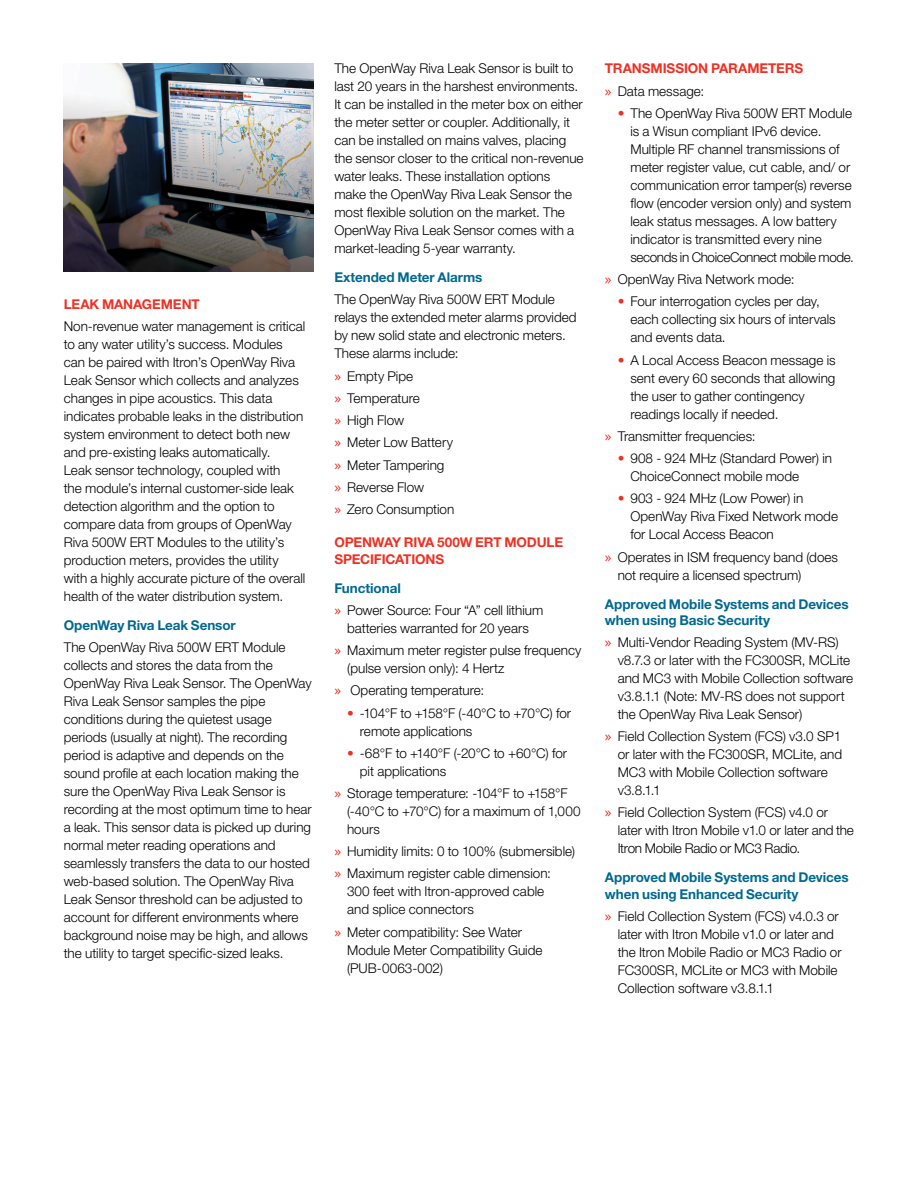
<style>
.page{position:relative;width:918px;height:1188px;background:#fff}
.page>*{position:absolute;margin:0;border:0;box-sizing:border-box;transform-origin:0 0}
.t1{font:300 13.5px/18px "Helvetica Neue LT Std";color:#000}
.t2{font:700 13.5px/16.2px "Helvetica Neue LT Std";letter-spacing:-.005em;color:#006991}
.t3{font:700 13.5px/16.2px "Helvetica Neue LT Std";letter-spacing:-.01em;color:#ee3124}
.s1{font-family:"Lucida Grande";font-weight:400;color:#ee3124}
.s2{font-weight:700;color:#006991}
.s3{font-weight:700;color:#ee3124}
.s4{font-family:"Lucida Grande";font-weight:400}
.s5{font-weight:300;color:#000}
</style>
<div class="page">
<img style="left:64px;top:64px;width:249px;height:207px">
<p class="t3" style="left:64px;top:296px;width:137px">LEAK MANAGEMENT</p>
<p class="t1" style="left:64px;top:317px;width:243px">Non-revenue water management is critical to any water utility’s success. Modules can be paired with Itron’s OpenWay Riva Leak Sensor which collects and analyzes changes in pipe acoustics. This data indicates probable leaks in the distribution system environment to detect both new and pre-existing leaks automatically.<br>Leak sensor technology, coupled with<br>the module’s internal customer-side leak detection algorithm and the option to compare data from groups of OpenWay Riva 500W ERT Modules to the utility’s production meters, provides the utility with a highly accurate picture of the overall health of the water distribution system.</p>
<p class="t2" style="left:64px;top:617px;width:173px">OpenWay Riva Leak Sensor</p>
<p class="t1" style="left:64px;top:638px;width:250px">The OpenWay Riva 500W ERT Module collects and stores the data from the OpenWay Riva Leak Sensor. The OpenWay Riva Leak Sensor samples the pipe conditions during the quietest usage periods (usually at night). The recording period is adaptive and depends on the sound profile at each location making the sure the OpenWay Riva Leak Sensor is recording at the most optimum time to hear a leak. This sensor data is picked up during normal meter reading operations and seamlessly transfers the data to our hosted web-based solution. The OpenWay Riva Leak Sensor threshold can be adjusted to account for different environments where background noise may be high, and allows the utility to target specific-sized leaks.</p>
<p class="t1" style="left:334px;top:59px;width:251px">The OpenWay Riva Leak Sensor is built to last 20 years in the harshest environments.<br>It can be installed in the meter box on either the meter setter or coupler. Additionally, it can be installed on mains valves, placing the sensor closer to the critical non-revenue water leaks. These installation options make the OpenWay Riva Leak Sensor the most flexible solution on the market. The OpenWay Riva Leak Sensor comes with a market-leading 5-year warranty.</p>
<p class="t2" style="left:334px;top:269px;width:150px">Extended Meter Alarms</p>
<p class="t1" style="left:334px;top:290px;width:244px">The OpenWay Riva 500W ERT Module relays the extended meter alarms provided by new solid state and electronic meters.<br>These alarms include:</p>
<p class="t1" style="left:334px;top:364px;width:122px;line-height:22.2px"><span class="s1">»</span> Empty Pipe<br><span class="s1">»</span> Temperature<br><span class="s1">»</span> High Flow<br><span class="s1">»</span> Meter Low Battery <span class="s1">»</span> Meter Tampering <span class="s1">»</span> Reverse Flow<br><span class="s1">»</span> Zero Consumption</p>
<p class="t3" style="left:334px;top:534px;width:230px">OPENWAY RIVA 500W ERT MODULE<br>SPECIFICATIONS</p>
<p class="t1" style="left:334px;top:576px;width:211px;line-height:22.2px"><span class="s2">Functional<br></span><span class="s1">»</span> Power Source: Four “A” cell lithium</p>
<p class="t1" style="left:334px;top:617px;width:248px;line-height:22.2px;text-indent:13px">batteries warranted for 20 years<br><span class="s1">»</span> Maximum meter register pulse frequency</p>
<p class="t1" style="left:334px;top:657px;width:172px;line-height:22.2px;text-indent:13px">(pulse version only): 4 Hertz <span class="s1">»</span> Operating temperature:</p>
<p class="t1" style="left:360px;top:703px;width:213px;text-indent:-13px"><span class="s3">•</span> -104°F to +158°F (-40°C to +70°C) for remote applications</p>
<p class="t1" style="left:360px;top:744px;width:209px;text-indent:-13px"><span class="s3">•</span> -68°F to +140°F (-20°C to +60°C) for pit applications</p>
<p class="t1" style="left:347px;top:784px;width:235px;text-indent:-13px"><span class="s1">»</span> Storage temperature: -104°F to +158°F (-40°C to +70°C) for a maximum of 1,000 hours</p>
<p class="t1" style="left:334px;top:840px;width:242px;line-height:22.2px"><span class="s1">»</span> Humidity limits: 0 to 100% (submersible) <span class="s1">»</span> Maximum register cable dimension:</p>
<p class="t1" style="left:347px;top:882px;width:199px">300 feet with Itron-approved cable and splice connectors</p>
<p class="t1" style="left:347px;top:923px;width:197px;text-indent:-13px"><span class="s1">»</span> Meter compatibility: See Water<br>Module Meter Compatibility Guide (PUB-0063-002)</p>
<p class="t3" style="left:605px;top:57px;width:200px;line-height:22.2px">TRANSMISSION PARAMETERS <span class="s4">»</span> <span class="s5">Data message:</span></p>
<p class="t1" style="left:630px;top:104px;width:225px;text-indent:-13px"><span class="s3">•</span> The OpenWay Riva 500W ERT Module is a Wisun compliant IPv6 device.<br>Multiple RF channel transmissions of meter register value, cut cable, and/ or communication error tamper(s) reverse flow (encoder version only) and system leak status messages. A low battery indicator is transmitted every nine seconds in ChoiceConnect mobile mode.</p>
<p class="t1" style="left:605px;top:270px;width:191px"><span class="s1">»</span> OpenWay Riva Network mode:</p>
<p class="t1" style="left:630px;top:292px;width:207px;text-indent:-13px"><span class="s3">•</span> Four interrogation cycles per day, each collecting six hours of intervals and events data.</p>
<p class="t1" style="left:630px;top:351px;width:207px;text-indent:-13px"><span class="s3">•</span> A Local Access Beacon message is sent every 60 seconds that allowing the user to gather contingency readings locally if needed.</p>
<p class="t1" style="left:605px;top:427px;width:152px"><span class="s1">»</span> Transmitter frequencies:</p>
<p class="t1" style="left:630px;top:449px;width:203px;text-indent:-13px"><span class="s3">•</span> 908 - 924 MHz (Standard Power) in<br>ChoiceConnect mobile mode</p>
<p class="t1" style="left:630px;top:489px;width:209px;text-indent:-13px"><span class="s3">•</span> 903 - 924 MHz (Low Power) in<br>OpenWay Riva Fixed Network mode for Local Access Beacon</p>
<p class="t1" style="left:618px;top:547px;width:222px;text-indent:-13px"><span class="s1">»</span> Operates in ISM frequency band (does not require a licensed spectrum)</p>
<p class="t2" style="left:605px;top:595px;width:245px">Approved Mobile Systems and Devices when using Basic Security</p>
<p class="t1" style="left:618px;top:633px;width:237px;text-indent:-13px"><span class="s1">»</span> Multi-Vendor Reading System (MV-RS) v8.7.3 or later with the FC300SR, MCLite and MC3 with Mobile Collection software v3.8.1.1 (Note: MV-RS does not support the OpenWay Riva Leak Sensor)</p>
<p class="t1" style="left:618px;top:727px;width:226px;text-indent:-13px"><span class="s1">»</span> Field Collection System (FCS) v3.0 SP1 or later with the FC300SR, MCLite, and<br>MC3 with Mobile Collection software v3.8.1.1</p>
<p class="t1" style="left:618px;top:803px;width:238px;text-indent:-13px"><span class="s1">»</span> Field Collection System (FCS) v4.0 or later with Itron Mobile v1.0 or later and the<br>Itron Mobile Radio or MC3 Radio.</p>
<p class="t2" style="left:605px;top:869px;width:245px">Approved Mobile Systems and Devices when using Enhanced Security</p>
<p class="t1" style="left:618px;top:907px;width:225px;text-indent:-13px"><span class="s1">»</span> Field Collection System (FCS) v4.0.3 or later with Itron Mobile v1.0 or later and the Itron Mobile Radio or MC3 Radio or FC300SR, MCLite or MC3 with Mobile Collection software v3.8.1.1</p>
</div>
